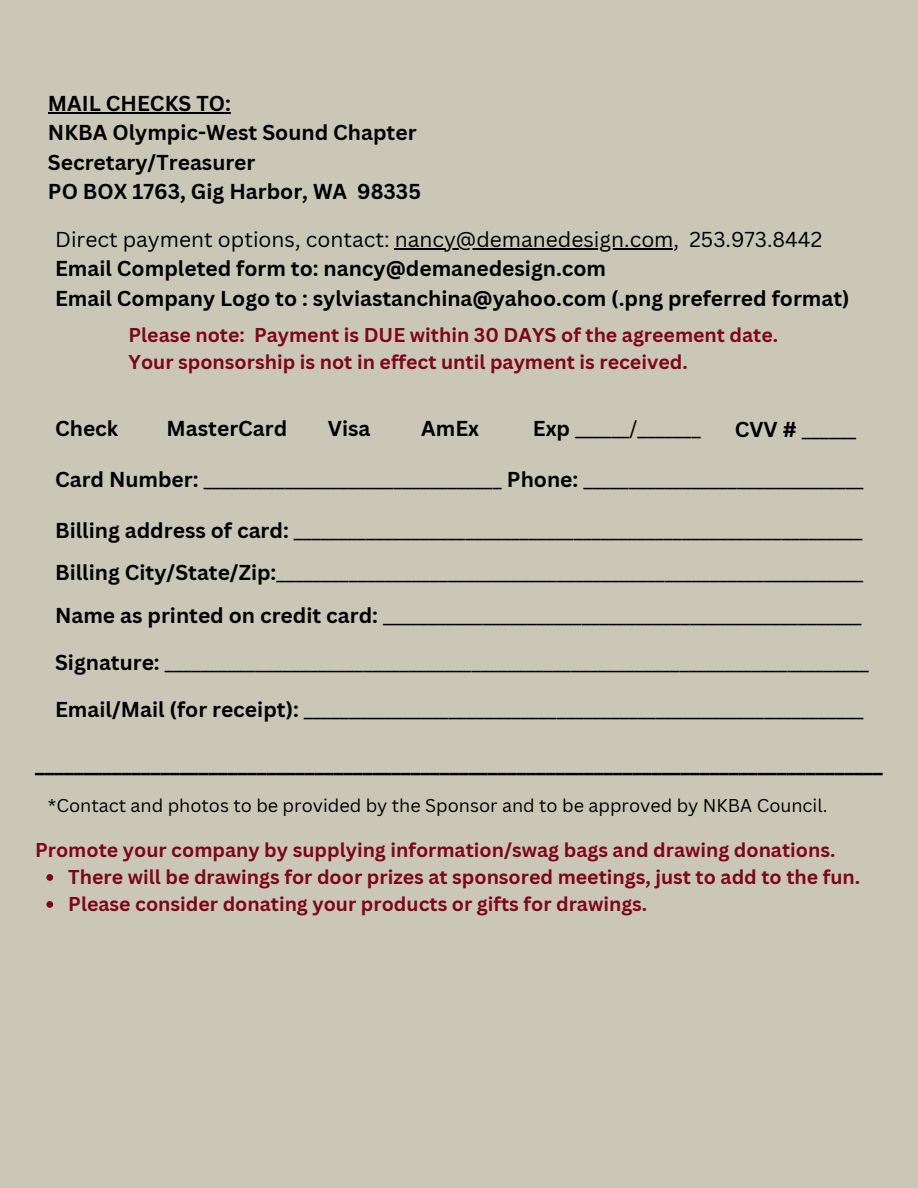
<style>
.page{position:relative;width:918px;height:1188px;background:#cbc7b7}
.page>*{position:absolute;margin:0;border:0;box-sizing:border-box;transform-origin:0 0}
.t1{font:21px "Canva Sans";color:#000}
.t2{font:700 21px/29.2px "Canva Sans";color:#000}
.t3{font:700 19.5px/27px "Canva Sans";color:#7d061a}
.t4{font:18px "Canva Sans";color:#000}
.s1{font-weight:700}
</style>
<div class="page">
<hr style="left:48px;top:112px;width:183px;height:1px;background:#000">
<hr style="left:395px;top:248px;width:284px;height:1px;background:#000">
<svg style="left:46px;top:874px;width:7px;height:7px"></svg>
<svg style="left:46px;top:901px;width:7px;height:7px"></svg>
<p class="t2" style="left:48px;top:88px;width:374px">MAIL CHECKS TO:<br>NKBA Olympic-West Sound Chapter<br>Secretary/Treasurer<br>PO BOX 1763, Gig Harbor, WA 98335</p>
<p class="t1" style="left:55px;top:225px;width:769px">Direct payment options, contact: nancy@demanedesign.com, 253.973.8442</p>
<p class="t2" style="left:55px;top:254px;width:796px">Email Completed form to: nancy@demanedesign.com<br>Email Company Logo to : sylviastanchina@yahoo.com (.png preferred format)</p>
<p class="t3" style="left:129px;top:321px;width:651px">Please note: Payment is DUE within 30 DAYS of the agreement date.<br>Your sponsorship is not in effect until payment is received.</p>
<p class="t2" style="left:55px;top:414px;width:65px">Check</p>
<p class="t2" style="left:167px;top:414px;width:122px">MasterCard</p>
<p class="t2" style="left:328px;top:414px;width:44px">Visa</p>
<p class="t1" style="left:533px;top:414px;width:169px"><span class="s1">Exp</span> ______/_______</p>
<p class="t1" style="left:735px;top:414px;width:123px"><span class="s1">CVV #</span> ______</p>
<p class="t1" style="left:55px;top:465px;width:810px"><span class="s1">Card Number:</span> _________________________________ <span class="s1">Phone:</span> _______________________________</p>
<p class="t1" style="left:55px;top:516px;width:809px"><span class="s1">Billing address of card:</span> _______________________________________________________________</p>
<p class="t2" style="left:421px;top:414px;width:59px">AmEx</p>
<p class="t1" style="left:55px;top:557px;width:810px"><span class="s1">Billing City/State/Zip:</span>_________________________________________________________________</p>
<p class="t1" style="left:55px;top:600px;width:808px"><span class="s1">Name as printed on credit card:</span> _____________________________________________________</p>
<p class="t1" style="left:55px;top:648px;width:815px"><span class="s1">Signature:</span> ______________________________________________________________________________</p>
<p class="t1" style="left:55px;top:695px;width:810px"><span class="s1">Email/Mail (for receipt):</span> ______________________________________________________________</p>
<p class="t2" style="left:35px;top:750px;width:849px">________________________________________________________________________________________</p>
<p class="t4" style="left:48px;top:793px;width:781px">*Contact and photos to be provided by the Sponsor and to be approved by NKBA Council.</p>
<p class="t3" style="left:68px;top:836px;width:793px;text-indent:-33px">Promote your company by supplying information/swag bags and drawing donations.<br>There will be drawings for door prizes at sponsored meetings, just to add to the fun.<br>Please consider donating your products or gifts for drawings.</p>
</div>
